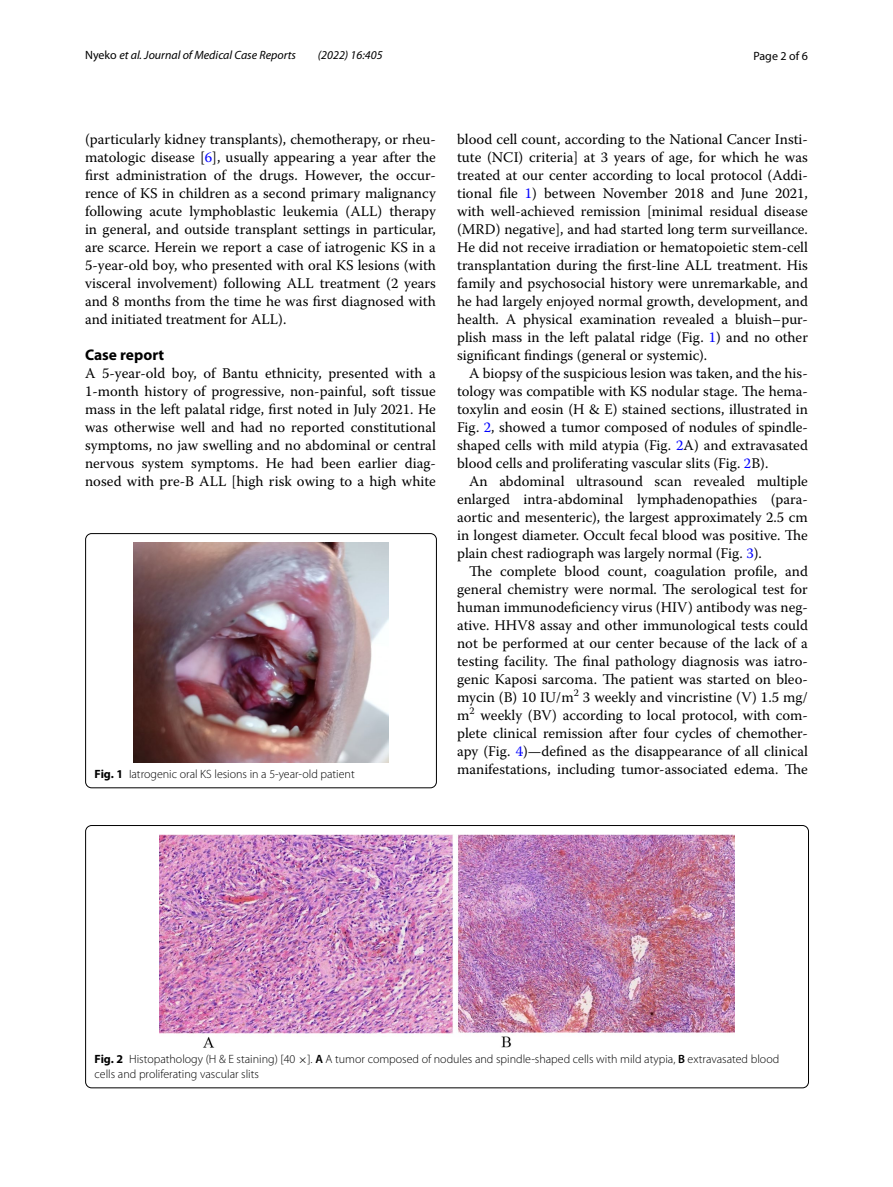
<style>
.page{position:relative;width:893px;height:1187px;background:#fff}
.page>*{position:absolute;margin:0;border:0;box-sizing:border-box;transform-origin:0 0}
.t1{font:700 15.45px "Myriad Pro";color:#000}
.t2{font:14.7px/18px "Warnock Pro";color:#000;text-align:justify}
.t3{font:300 12px/15px "Myriad Pro";color:#000}
.t4{font:italic 12px "Myriad Pro";color:#000}
.t5{font:12px "Myriad Pro";color:#000}
.s1{font-style:normal}
.s2{color:#00f}
.s3{font-weight:700}
.s4{font-family:"MTSY";font-weight:400}
.s5{font-weight:600}
</style>
<div class="page">
<img style="left:133px;top:542px;width:256px;height:220px">
<div style="left:85px;top:533px;width:352px;height:255px;border:1px solid #000;border-radius:6px"></div>
<img style="left:160px;top:834px;width:574px;height:213px">
<div style="left:85px;top:825px;width:724px;height:262px;border:1px solid #000;border-radius:6px"></div>
<p class="t4" style="left:85px;top:48px;width:213px"><span class="s1">Nyeko</span> et al. Journal of Medical Case Reports</p>
<p class="t4" style="left:318px;top:48px;width:66px">(2022) 16:405</p>
<p class="t5" style="left:753px;top:48px;width:56px">Page 2 of 6</p>
<p class="t2" style="left:85px;top:130px;width:352px">(particularly kidney transplants), chemotherapy, or rheu&shy;matologic disease [<span class="s2">6</span>], usually appearing a year after the first administration of the drugs. However, the occur&shy;rence of KS in children as a second primary malignancy following acute lymphoblastic leukemia (ALL) therapy in general, and outside transplant settings in particular, are scarce. Herein we report a case of iatrogenic KS in a 5-year-old boy, who presented with oral KS lesions (with visceral involvement) following ALL treatment (2 years and 8 months from the time he was first diagnosed with and initiated treatment for ALL).</p>
<p class="t1" style="left:85px;top:344px;width:81px">Case report</p>
<p class="t2" style="left:85px;top:364px;width:352px">A 5-year-old boy, of Bantu ethnicity, presented with a 1-month history of progressive, non-painful, soft tissue mass in the left palatal ridge, first noted in July 2021. He was otherwise well and had no reported constitutional symptoms, no jaw swelling and no abdominal or central nervous system symptoms. He had been earlier diag&shy;nosed with pre-B ALL [high risk owing to a high white</p>
<p class="t3" style="left:95px;top:766px;width:262px"><span class="s3">Fig. 1</span> Iatrogenic oral KS lesions in a 5-year-old patient</p>
<p class="t2" style="left:457px;top:130px;width:352px">blood cell count, according to the National Cancer Insti&shy;tute (NCI) criteria] at 3 years of age, for which he was treated at our center according to local protocol (Addi&shy;tional file <span class="s2">1</span>) between November 2018 and June 2021, with well-achieved remission [minimal residual disease (MRD) negative], and had started long term surveillance.<br>He did not receive irradiation or hematopoietic stem-cell transplantation during the first-line ALL treatment. His family and psychosocial history were unremarkable, and he had largely enjoyed normal growth, development, and health. A physical examination revealed a bluish–pur&shy;plish mass in the left palatal ridge (Fig. <span class="s2">1</span>) and no other significant findings (general or systemic).</p>
<p class="t2" style="left:457px;top:364px;width:352px;text-indent:12px">A biopsy of the suspicious lesion was taken, and the his&shy;tology was compatible with KS nodular stage. The hema&shy;toxylin and eosin (H &amp; E) stained sections, illustrated in Fig. <span class="s2">2</span>, showed a tumor composed of nodules of spindle&shy;shaped cells with mild atypia (Fig. <span class="s2">2</span>A) and extravasated blood cells and proliferating vascular slits (Fig. <span class="s2">2</span>B).</p>
<p class="t2" style="left:457px;top:472px;width:352px;text-indent:12px">An abdominal ultrasound scan revealed multiple enlarged intra-abdominal lymphadenopathies (para&shy;aortic and mesenteric), the largest approximately 2.5 cm in longest diameter. Occult fecal blood was positive. The plain chest radiograph was largely normal (Fig. <span class="s2">3</span>).</p>
<p class="t2" style="left:457px;top:562px;width:352px;text-indent:12px">The complete blood count, coagulation profile, and general chemistry were normal. The serological test for human immunodeficiency virus (HIV) antibody was neg&shy;ative. HHV8 assay and other immunological tests could not be performed at our center because of the lack of a testing facility. The final pathology diagnosis was iatro&shy;genic Kaposi sarcoma. The patient was started on bleo&shy;mycin (B) 10 IU/m<sup>2</sup> 3 weekly and vincristine (V) 1.5 mg/ m<sup>2</sup> weekly (BV) according to local protocol, with com&shy;plete clinical remission after four cycles of chemother&shy;apy (Fig. <span class="s2">4</span>)—defined as the disappearance of all clinical manifestations, including tumor-associated edema. The</p>
<p class="t3" style="left:95px;top:1051px;width:686px"><span class="s3">Fig. 2</span> Histopathology (H &amp; E staining) [40 <span class="s4">×</span>]. <span class="s5">A</span> A tumor composed of nodules and spindle-shaped cells with mild atypia, <span class="s5">B</span> extravasated blood cells and proliferating vascular slits</p>
</div>
